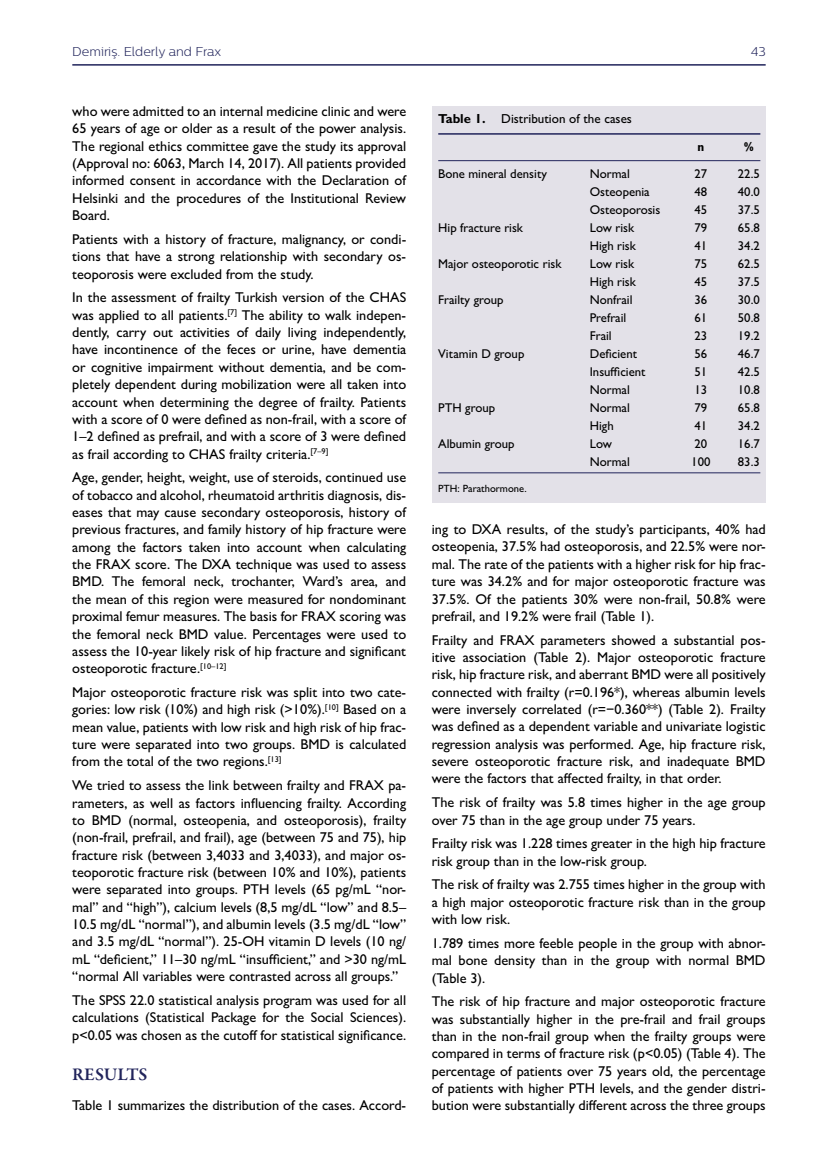
<style>
.page{position:relative;width:838px;height:1170px;background:#fff}
.page>*{position:absolute;margin:0;border:0;box-sizing:border-box;transform-origin:0 0}
.t1{font:600 18px "Garamond Premr Pro";letter-spacing:-.005em;color:#21245b}
.t2{font:500 14.25px/17.4px "Gill Sans MT Pro";color:#000;text-align:justify}
.t3{font:500 13.05px "Gill Sans MT Pro";color:#000}
.t4{font:500 12.75px "Gill Sans MT Pro";color:#000}
.t5{font:300 12.75px "Centrale Sans";color:#21245b}
.t6{font:700 condensed 12.75px "Gill Sans MT Pro";color:#000}
.t7{font:500 10.5px "Gill Sans MT Pro";color:#000}
.s1{font-weight:700}
</style>
<div class="page">
<div style="left:432px;top:106px;width:333px;height:396px;background:#e3e1e8"></div>
<hr style="left:438px;top:133px;width:322px;height:2px;background:#21245b">
<hr style="left:438px;top:160px;width:322px;height:1px;background:#21245b">
<hr style="left:438px;top:472px;width:322px;height:1px;background:#21245b">
<hr style="left:72px;top:64px;width:693px;height:2px;background:#21245b">
<p class="t5" style="left:72px;top:45px;width:150px">Demiriş. Elderly and Frax</p>
<p class="t5" style="left:751px;top:45px;width:16px">43</p>
<p class="t2" style="left:72px;top:102px;width:335px">who were admitted to an internal medicine clinic and were 65 years of age or older as a result of the power analysis.<br>The regional ethics committee gave the study its approval (Approval no: 6063, March 14, 2017). All patients provided informed consent in accordance with the Declaration of Helsinki and the procedures of the Institutional Review Board.</p>
<p class="t2" style="left:72px;top:230px;width:335px">Patients with a history of fracture, malignancy, or condi&shy;tions that have a strong relationship with secondary os&shy;teoporosis were excluded from the study.</p>
<p class="t2" style="left:72px;top:289px;width:335px">In the assessment of frailty Turkish version of the CHAS was applied to all patients.<sup>[7]</sup> The ability to walk indepen&shy;dently, carry out activities of daily living independently, have incontinence of the feces or urine, have dementia or cognitive impairment without dementia, and be com&shy;pletely dependent during mobilization were all taken into account when determining the degree of frailty. Patients with a score of 0 were defined as non-frail, with a score of 1–2 defined as prefrail, and with a score of 3 were defined as frail according to CHAS frailty criteria.<sup>[7–9]</sup></p>
<p class="t2" style="left:72px;top:468px;width:335px">Age, gender, height, weight, use of steroids, continued use of tobacco and alcohol, rheumatoid arthritis diagnosis, dis&shy;eases that may cause secondary osteoporosis, history of previous fractures, and family history of hip fracture were among the factors taken into account when calculating the FRAX score. The DXA technique was used to assess BMD. The femoral neck, trochanter, Ward’s area, and the mean of this region were measured for nondominant proximal femur measures. The basis for FRAX scoring was the femoral neck BMD value. Percentages were used to assess the 10-year likely risk of hip fracture and significant osteoporotic fracture.<sup>[10–12]</sup></p>
<p class="t2" style="left:72px;top:683px;width:335px">Major osteoporotic fracture risk was split into two cate&shy;gories: low risk (10%) and high risk (&gt;10%).<sup>[10]</sup> Based on a mean value, patients with low risk and high risk of hip frac&shy;ture were separated into two groups. BMD is calculated from the total of the two regions.<sup>[13]</sup></p>
<p class="t2" style="left:72px;top:776px;width:335px">We tried to assess the link between frailty and FRAX pa&shy;rameters, as well as factors influencing frailty. According to BMD (normal, osteopenia, and osteoporosis), frailty (non-frail, prefrail, and frail), age (between 75 and 75), hip fracture risk (between 3,4033 and 3,4033), and major os&shy;teoporotic fracture risk (between 10% and 10%), patients were separated into groups. PTH levels (65 pg/mL “nor&shy;mal” and “high”), calcium levels (8,5 mg/dL “low” and 8.5– 10.5 mg/dL “normal”), and albumin levels (3.5 mg/dL “low” and 3.5 mg/dL “normal”). 25-OH vitamin D levels (10 ng/ mL “deficient,” 11–30 ng/mL “insufficient,” and &gt;30 ng/mL “normal All variables were contrasted across all groups.”</p>
<p class="t2" style="left:72px;top:991px;width:335px">The SPSS 22.0 statistical analysis program was used for all calculations (Statistical Package for the Social Sciences). p&lt;0.05 was chosen as the cutoff for statistical significance.</p>
<p class="t1" style="left:72px;top:1063px;width:77px">RESULTS</p>
<p class="t2" style="left:72px;top:1096px;width:335px">Table 1 summarizes the distribution of the cases. Accord-</p>
<p class="t3" style="left:438px;top:111px;width:195px"><span class="s1">Table 1.</span> Distribution of the cases</p>
<p class="t6" style="left:697px;top:139px;width:8px">n</p>
<p class="t6" style="left:744px;top:139px;width:11px">%</p>
<p class="t4" style="left:438px;top:166px;width:110px">Bone mineral density</p>
<p class="t4" style="left:590px;top:166px;width:41px">Normal</p>
<p class="t4" style="left:694px;top:166px;width:14px">27</p>
<p class="t4" style="left:738px;top:166px;width:23px">22.5</p>
<p class="t4" style="left:590px;top:184px;width:61px">Osteopenia</p>
<p class="t4" style="left:694px;top:184px;width:14px">48</p>
<p class="t4" style="left:738px;top:184px;width:23px">40.0</p>
<p class="t4" style="left:590px;top:202px;width:72px">Osteoporosis</p>
<p class="t4" style="left:694px;top:202px;width:14px">45</p>
<p class="t4" style="left:738px;top:202px;width:23px">37.5</p>
<p class="t4" style="left:438px;top:220px;width:86px">Hip fracture risk</p>
<p class="t4" style="left:590px;top:220px;width:46px">Low risk</p>
<p class="t4" style="left:694px;top:220px;width:14px">79</p>
<p class="t4" style="left:738px;top:220px;width:23px">65.8</p>
<p class="t4" style="left:590px;top:238px;width:48px">High risk</p>
<p class="t4" style="left:694px;top:238px;width:14px">41</p>
<p class="t4" style="left:738px;top:238px;width:23px">34.2</p>
<p class="t4" style="left:438px;top:256px;width:125px">Major osteoporotic risk</p>
<p class="t4" style="left:590px;top:256px;width:46px">Low risk</p>
<p class="t4" style="left:694px;top:256px;width:14px">75</p>
<p class="t4" style="left:738px;top:256px;width:23px">62.5</p>
<p class="t4" style="left:590px;top:274px;width:48px">High risk</p>
<p class="t4" style="left:694px;top:274px;width:14px">45</p>
<p class="t4" style="left:738px;top:274px;width:23px">37.5</p>
<p class="t4" style="left:438px;top:292px;width:67px">Frailty group</p>
<p class="t4" style="left:590px;top:292px;width:44px">Nonfrail</p>
<p class="t4" style="left:694px;top:292px;width:14px">36</p>
<p class="t4" style="left:738px;top:292px;width:23px">30.0</p>
<p class="t4" style="left:590px;top:310px;width:38px">Prefrail</p>
<p class="t4" style="left:694px;top:310px;width:14px">61</p>
<p class="t4" style="left:738px;top:310px;width:23px">50.8</p>
<p class="t4" style="left:590px;top:328px;width:23px">Frail</p>
<p class="t4" style="left:694px;top:328px;width:14px">23</p>
<p class="t4" style="left:738px;top:328px;width:23px">19.2</p>
<p class="t4" style="left:438px;top:346px;width:88px">Vitamin D group</p>
<p class="t4" style="left:590px;top:346px;width:49px">Deficient</p>
<p class="t4" style="left:694px;top:346px;width:14px">56</p>
<p class="t4" style="left:738px;top:346px;width:23px">46.7</p>
<p class="t4" style="left:590px;top:364px;width:57px">Insufficient</p>
<p class="t4" style="left:694px;top:364px;width:14px">51</p>
<p class="t4" style="left:738px;top:364px;width:23px">42.5</p>
<p class="t4" style="left:590px;top:382px;width:41px">Normal</p>
<p class="t4" style="left:694px;top:382px;width:14px">13</p>
<p class="t4" style="left:738px;top:382px;width:23px">10.8</p>
<p class="t4" style="left:438px;top:400px;width:58px">PTH group</p>
<p class="t4" style="left:590px;top:400px;width:41px">Normal</p>
<p class="t4" style="left:694px;top:400px;width:14px">79</p>
<p class="t4" style="left:738px;top:400px;width:23px">65.8</p>
<p class="t4" style="left:590px;top:418px;width:25px">High</p>
<p class="t4" style="left:694px;top:418px;width:14px">41</p>
<p class="t4" style="left:738px;top:418px;width:23px">34.2</p>
<p class="t4" style="left:438px;top:436px;width:78px">Albumin group</p>
<p class="t4" style="left:590px;top:436px;width:24px">Low</p>
<p class="t4" style="left:694px;top:436px;width:14px">20</p>
<p class="t4" style="left:738px;top:436px;width:23px">16.7</p>
<p class="t4" style="left:590px;top:454px;width:41px">Normal</p>
<p class="t4" style="left:691px;top:454px;width:21px">100</p>
<p class="t4" style="left:738px;top:454px;width:23px">83.3</p>
<p class="t7" style="left:438px;top:482px;width:90px">PTH: Parathormone.</p>
<p class="t2" style="left:432px;top:520px;width:335px">ing to DXA results, of the study’s participants, 40% had osteopenia, 37.5% had osteoporosis, and 22.5% were nor&shy;mal. The rate of the patients with a higher risk for hip frac&shy;ture was 34.2% and for major osteoporotic fracture was 37.5%. Of the patients 30% were non-frail, 50.8% were prefrail, and 19.2% were frail (Table 1).</p>
<p class="t2" style="left:432px;top:631px;width:335px">Frailty and FRAX parameters showed a substantial pos&shy;itive association (Table 2). Major osteoporotic fracture risk, hip fracture risk, and aberrant BMD were all positively connected with frailty (r=0.196*), whereas albumin levels were inversely correlated (r=−0.360**) (Table 2). Frailty was defined as a dependent variable and univariate logistic regression analysis was performed. Age, hip fracture risk, severe osteoporotic fracture risk, and inadequate BMD were the factors that affected frailty, in that order.</p>
<p class="t2" style="left:432px;top:793px;width:335px">The risk of frailty was 5.8 times higher in the age group over 75 than in the age group under 75 years.</p>
<p class="t2" style="left:432px;top:834px;width:335px">Frailty risk was 1.228 times greater in the high hip fracture risk group than in the low-risk group.</p>
<p class="t2" style="left:432px;top:875px;width:335px">The risk of frailty was 2.755 times higher in the group with a high major osteoporotic fracture risk than in the group with low risk.</p>
<p class="t2" style="left:432px;top:934px;width:335px">1.789 times more feeble people in the group with abnor&shy;mal bone density than in the group with normal BMD (Table 3).</p>
<p class="t2" style="left:432px;top:992px;width:335px">The risk of hip fracture and major osteoporotic fracture was substantially higher in the pre-frail and frail groups than in the non-frail group when the frailty groups were compared in terms of fracture risk (p&lt;0.05) (Table 4). The percentage of patients over 75 years old, the percentage of patients with higher PTH levels, and the gender distri&shy;bution were substantially different across the three groups</p>
</div>
